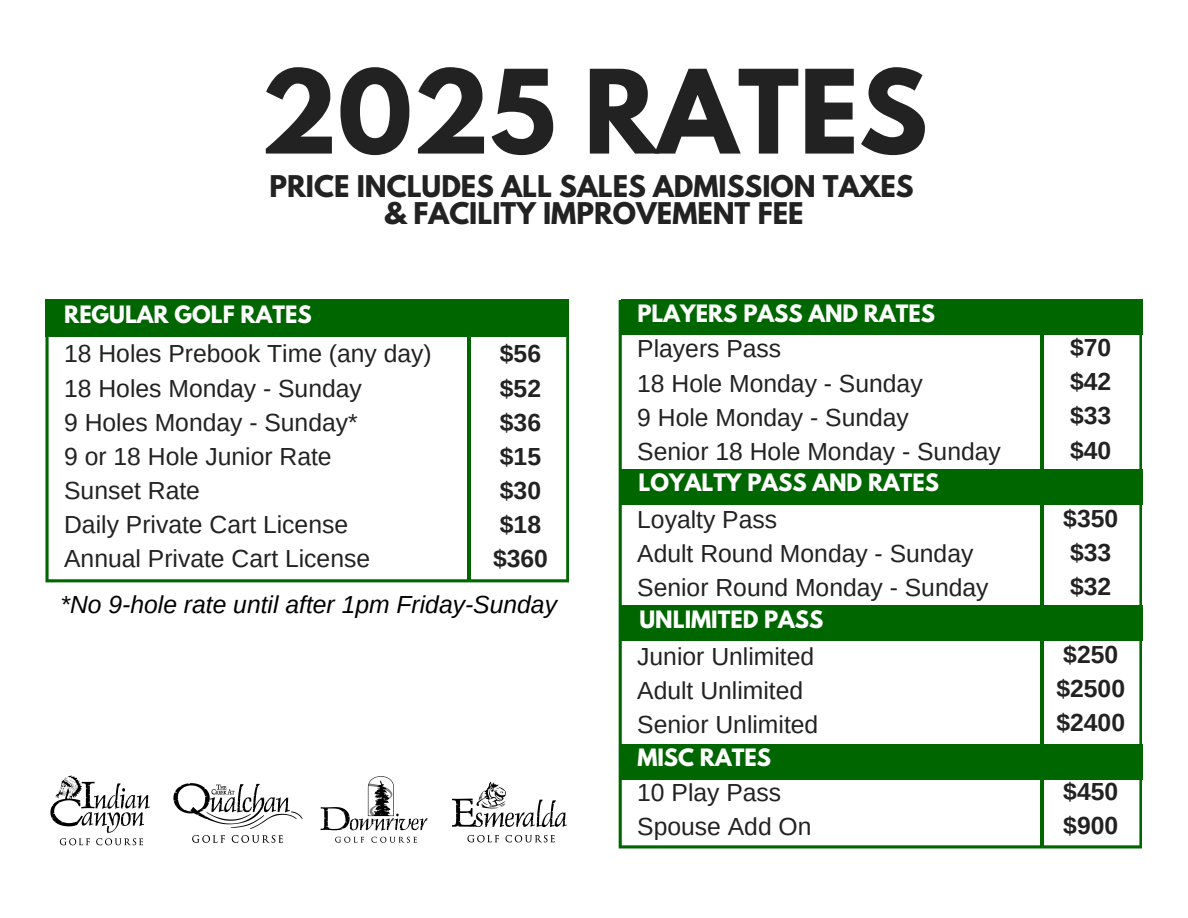
<style>
.page{position:relative;width:1188px;height:918px;background:#fff}
.page>*{position:absolute;margin:0;border:0;box-sizing:border-box;transform-origin:0 0}
.t1{font:700 102.75px "League Spartan";color:#222}
.t2{font:700 26.55px/27.6px "League Spartan";color:#222;text-align:center}
.t3{font:24.75px/34px "Arimo";color:#222}
.t4{font:700 24.75px/34px "Arimo";color:#222}
.t5{font:italic 24.75px "Arimo";color:#000}
.t6{font:700 21.15px "League Spartan";color:#fff}
</style>
<div class="page">
<svg style="left:45px;top:337px;width:524px;height:245px"></svg>
<hr style="left:467px;top:327px;width:4px;height:253px;background:#060">
<div style="left:45px;top:300px;width:524px;height:37px;background:#060"></div>
<svg style="left:619px;top:300px;width:523px;height:548px"></svg>
<div style="left:621px;top:300px;width:521px;height:35px;background:#060"></div>
<div style="left:619px;top:469px;width:524px;height:36px;background:#060"></div>
<div style="left:621px;top:605px;width:521px;height:36px;background:#060"></div>
<div style="left:619px;top:744px;width:524px;height:35px;background:#060"></div>
<hr style="left:1041px;top:305px;width:3px;height:541px;background:#060">
<img style="left:50px;top:775px;width:100px;height:71px">
<img style="left:173px;top:784px;width:130px;height:59px">
<img style="left:451px;top:781px;width:116px;height:62px">
<img style="left:320px;top:776px;width:108px;height:67px">
<h1 class="t1" style="left:260px;top:61px;width:669px">2025 RATES</h1>
<h2 class="t2" style="left:269px;top:176px;width:646px">PRICE INCLUDES ALL SALES ADMISSION TAXES &amp; FACILITY IMPROVEMENT FEE</h2>
<h3 class="t6" style="left:637px;top:303px;width:299px">PLAYERS PASS AND RATES</h3>
<h4 class="t6" style="left:64px;top:304px;width:249px">REGULAR GOLF RATES</h4>
<h3 class="t3" style="left:64px;top:337px;width:369px">18 Holes Prebook Time (any day)<br>18 Holes Monday - Sunday<br>9 Holes Monday - Sunday*<br>9 or 18 Hole Junior Rate<br>Sunset Rate<br>Daily Private Cart License<br>Annual Private Cart License</h3>
<h4 class="t4" style="left:1070px;top:331px;width:43px;text-align:justify">$70 $42 $33 $40</h4>
<p class="t3" style="left:637px;top:332px;width:365px">Players Pass<br>18 Hole Monday - Sunday<br>9 Hole Monday - Sunday<br>Senior 18 Hole Monday - Sunday</p>
<p class="t4" style="left:493px;top:337px;width:56px">$56 $52 $36 $15 $30 $18 $360</p>
<h3 class="t6" style="left:639px;top:472px;width:302px">LOYALTY PASS AND RATES</h3>
<p class="t4" style="left:1063px;top:501px;width:56px">$350 $33 $32</p>
<p class="t3" style="left:637px;top:502px;width:353px">Loyalty Pass<br>Adult Round Monday - Sunday<br>Senior Round Monday - Sunday</p>
<h4 class="t5" style="left:60px;top:590px;width:498px">*No 9-hole rate until after 1pm Friday-Sunday</h4>
<h4 class="t6" style="left:639px;top:609px;width:186px">UNLIMITED PASS</h4>
<h3 class="t3" style="left:637px;top:639px;width:183px">Junior Unlimited<br>Adult Unlimited<br>Senior Unlimited</h3>
<h4 class="t6" style="left:637px;top:747px;width:135px">MISC RATES</h4>
<h3 class="t3" style="left:637px;top:775px;width:176px">10 Play Pass<br>Spouse Add On</h3>
<p class="t4" style="left:1056px;top:638px;width:70px">$250 $2500 $2400</p>
<p class="t4" style="left:1063px;top:774px;width:56px">$450 $900</p>
</div>
